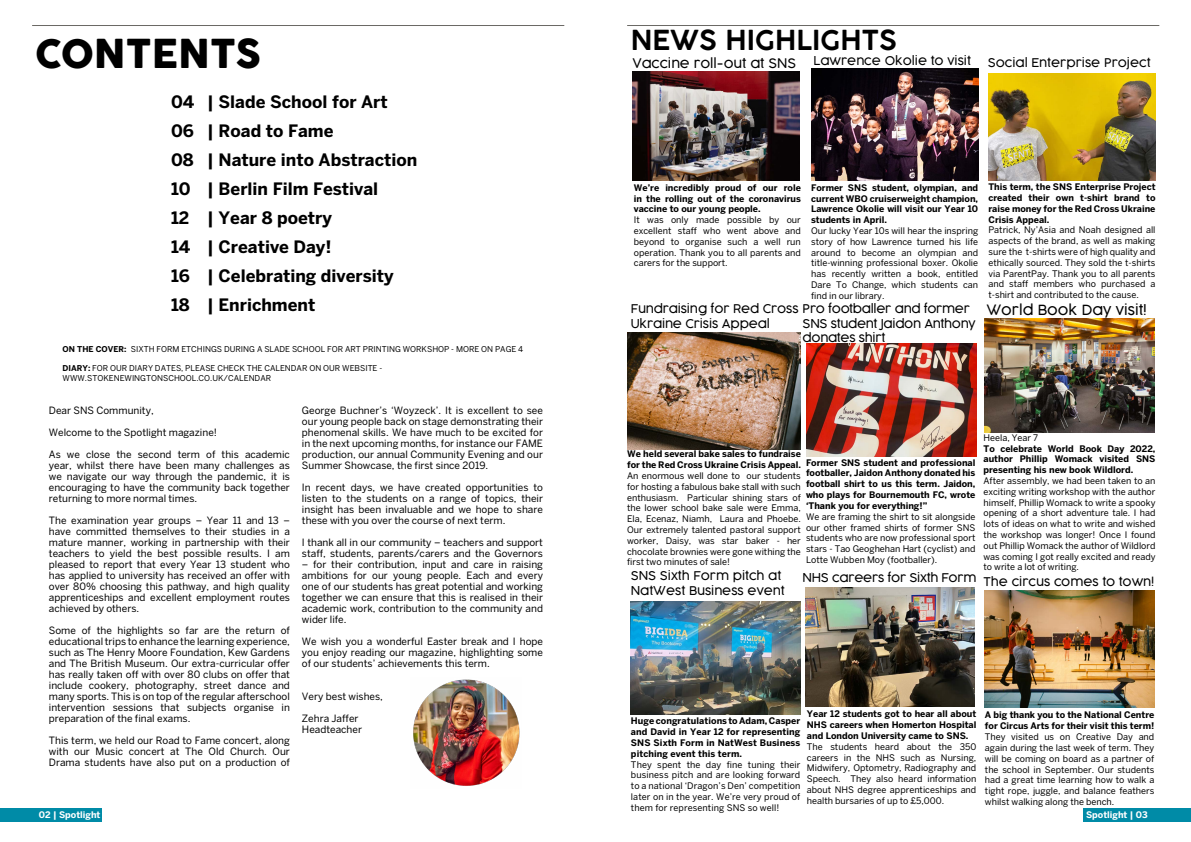
<style>
.page{position:relative;width:1191px;height:842px;background:#fff}
.page>*{position:absolute;margin:0;border:0;box-sizing:border-box;transform-origin:0 0}
.t1{font:39px "Cocogoose";color:#000}
.t2{font:600 27px "COCOGOOSE";color:#000}
.t3{font:700 17px/29px "Benton Sans";color:#000}
.t4{font:300 14px "Cocogoose";color:#000}
.t5{font:300 13px "Cocogoose";color:#000}
.t6{font:300 12px/14.4px "Cocogoose";letter-spacing:-.01em;color:#000}
.t7{font:10px/11px "Benton Sans";color:#000;text-align:justify}
.t8{font:9px/10.8px "Benton Sans";color:#000;text-align:justify}
.t9{font:700 9px/10.8px "Benton Sans";color:#000;text-align:justify}
.t10{font:700 9px "Benton Sans";color:#fff}
.t11{font:8px/9.6px "Benton Sans";color:#000}
.s1{font-weight:700}
</style>
<div class="page">
<hr style="left:32px;top:25px;width:532px;height:1px;background:#6a6864">
<hr style="left:627px;top:25px;width:532px;height:1px;background:#6a6864">
<div style="left:0;top:809px;width:102px;height:13px;background:#008ba7"></div>
<div style="left:1083px;top:809px;width:108px;height:13px;background:#008ba7"></div>
<img style="left:413px;top:679px;width:107px;height:107px">
<img style="left:632px;top:72px;width:167px;height:109px">
<img style="left:811px;top:68px;width:167px;height:113px">
<img style="left:806px;top:344px;width:170px;height:113px">
<img style="left:627px;top:333px;width:173px;height:116px">
<img style="left:988px;top:73px;width:167px;height:108px">
<img style="left:985px;top:319px;width:169px;height:113px">
<img style="left:805px;top:588px;width:169px;height:119px">
<img style="left:631px;top:601px;width:169px;height:113px">
<img style="left:984px;top:590px;width:170px;height:118px">
<h1 class="t1" style="left:35px;top:27px;width:227px">CONTENTS</h1>
<h3 class="t3" style="left:171px;top:87px;width:248px">04 | Slade School for Art<br>06 | Road to Fame<br>08 | Nature into Abstraction<br>10 | Berlin Film Festival<br>12 | Year 8 poetry<br>14 | Creative Day!<br>16 | Celebrating diversity<br>18 | Enrichment</h3>
<p class="t11" style="left:63px;top:344px;width:462px"><span class="s1">ON THE COVER:</span> SIXTH FORM ETCHINGS DURING A SLADE SCHOOL FOR ART PRINTING WORKSHOP - MORE ON PAGE 4</p>
<p class="t11" style="left:63px;top:363px;width:321px"><span class="s1">DIARY:</span> FOR OUR DIARY DATES, PLEASE CHECK THE CALENDAR ON OUR WEBSITE -<br>WWW.STOKENEWINGTONSCHOOL.CO.UK/CALENDAR</p>
<h2 class="t2" style="left:630px;top:22px;width:268px">NEWS HIGHLIGHTS</h2>
<h3 class="t5" style="left:632px;top:54px;width:165px">Vaccine roll-out at SNS</h3>
<p class="t6" style="left:813px;top:54px;width:159px">Lawrence Okolie to visit</p>
<p class="t6" style="left:987px;top:55px;width:164px">Social Enterprise Project</p>
<p class="t9" style="left:634px;top:182px;width:168px">We’re incredibly proud of our role in the rolling out of the coronavirus vaccine to our young people.</p>
<p class="t8" style="left:634px;top:214px;width:168px">It was only made possible by our excellent staff who went above and beyond to organise such a well run operation. Thank you to all parents and carers for the support.</p>
<p class="t9" style="left:811px;top:182px;width:168px">Former SNS student, olympian, and current WBO cruiserweight champion, Lawrence Okolie will visit our Year 10 students in April.</p>
<p class="t8" style="left:811px;top:225px;width:168px">Our lucky Year 10s will hear the inspring story of how Lawrence turned his life around to become an olympian and title-winning professional boxer. Okolie has recently written a book, entitled Dare To Change, which students can find in our library.</p>
<p class="t6" style="left:630px;top:301px;width:341px">Fundraising for Red Cross Pro footballer and former<br>Ukraine Crisis Appeal</p>
<p class="t6" style="left:802px;top:316px;width:174px">SNS student Jaidon Anthony donates shirt</p>
<p class="t9" style="left:988px;top:181px;width:168px">This term, the SNS Enterprise Project created their own t-shirt brand to raise money for the Red Cross Ukraine Crisis Appeal.</p>
<p class="t8" style="left:988px;top:225px;width:168px">Patrick, Ny’Asia and Noah designed all aspects of the brand, as well as making sure the t-shirts were of high quality and ethically sourced. They sold the t-shirts via ParentPay. Thank you to all parents and staff members who purchased a t-shirt and contributed to the cause.</p>
<h3 class="t4" style="left:986px;top:300px;width:163px">World Book Day visit!</h3>
<p class="t7" style="left:49px;top:405px;width:106px">Dear SNS Community,</p>
<p class="t7" style="left:49px;top:427px;width:170px">Welcome to the Spotlight magazine!</p>
<p class="t7" style="left:49px;top:449px;width:242px">As we close the second term of this academic year, whilst there have been many challenges as we navigate our way through the pandemic, it is encouraging to have the community back together returning to more normal times.</p>
<p class="t7" style="left:49px;top:515px;width:242px">The examination year groups – Year 11 and 13 – have committed themselves to their studies in a mature manner, working in partnership with their teachers to yield the best possible results. I am pleased to report that every Year 13 student who has applied to university has received an offer with over 80% choosing this pathway, and high quality apprenticeships and excellent employment routes achieved by others.</p>
<p class="t7" style="left:49px;top:625px;width:242px">Some of the highlights so far are the return of educational trips to enhance the learning experience, such as The Henry Moore Foundation, Kew Gardens and The British Museum. Our extra-curricular offer has really taken off with over 80 clubs on offer that include cookery, photography, street dance and many sports. This is on top of the regular afterschool intervention sessions that subjects organise in preparation of the final exams.</p>
<p class="t7" style="left:49px;top:735px;width:242px">This term, we held our Road to Fame concert, along with our Music concert at The Old Church. Our Drama students have also put on a production of</p>
<p class="t7" style="left:302px;top:405px;width:242px">George Buchner’s ‘Woyzeck’. It is excellent to see our young people back on stage demonstrating their phenomenal skills. We have much to be excited for in the next upcoming months, for instance our FAME production, our annual Community Evening and our Summer Showcase, the first since 2019.</p>
<p class="t7" style="left:302px;top:482px;width:242px">In recent days, we have created opportunities to listen to the students on a range of topics, their insight has been invaluable and we hope to share these with you over the course of next term.</p>
<p class="t7" style="left:302px;top:537px;width:242px">I thank all in our community – teachers and support staff, students, parents/carers and the Governors</p>
<p class="t7" style="left:302px;top:559px;width:242px">– for their contribution, input and care in raising ambitions for our young people. Each and every one of our students has great potential and working together we can ensure that this is realised in their academic work, contribution to the community and wider life.</p>
<p class="t7" style="left:302px;top:636px;width:242px">We wish you a wonderful Easter break and I hope you enjoy reading our magazine, highlighting some of our students’ achievements this term.</p>
<p class="t7" style="left:302px;top:691px;width:82px">Very best wishes,</p>
<p class="t7" style="left:302px;top:713px;width:62px">Zehra Jaffer<br>Headteacher</p>
<p class="t8" style="left:983px;top:432px;width:56px">Heela, Year 7</p>
<p class="t9" style="left:983px;top:443px;width:173px">To celebrate World Book Day 2022, author Phillip Womack visited SNS presenting his new book Wildlord.</p>
<p class="t8" style="left:983px;top:475px;width:173px">After assembly, we had been taken to an exciting writing workshop with the author himself, Phillip Womack to write a spooky opening of a short adventure tale. I had lots of ideas on what to write and wished the workshop was longer! Once I found out Phillip Womack the author of Wildlord was coming I got really excited and ready to write a lot of writing.</p>
<p class="t9" style="left:627px;top:449px;width:175px">We held several bake sales to fundraise for the Red Cross Ukraine Crisis Appeal.</p>
<p class="t8" style="left:627px;top:470px;width:175px">An enormous well done to our students for hosting a fabulous bake stall with such enthusiasm. Particular shining stars of the lower school bake sale were Emma, Ela, Ecenaz, Niamh, Laura and Phoebe.<br>Our extremely talented pastoral support worker, Daisy, was star baker - her chocolate brownies were gone withing the first two minutes of sale!</p>
<p class="t9" style="left:806px;top:457px;width:171px">Former SNS student and professional footballer, Jaidon Anthony donated his football shirt to us this term. Jaidon, who plays for Bournemouth FC, wrote ‘Thank you for everything!”</p>
<p class="t8" style="left:806px;top:511px;width:171px">We are framing the shirt to sit alongside our other framed shirts of former SNS students who are now professional sport stars - Tao Geoghehan Hart (cyclist) and Lotte Wubben Moy (footballer).</p>
<p class="t6" style="left:630px;top:568px;width:155px">SNS Sixth Form pitch at<br>NatWest Business event</p>
<p class="t6" style="left:802px;top:570px;width:175px">NHS careers for Sixth Form</p>
<p class="t6" style="left:983px;top:574px;width:173px">The circus comes to town!</p>
<p class="t9" style="left:807px;top:708px;width:171px">Year 12 students got to hear all about NHS careers when Homerton Hospital and London University came to SNS.</p>
<p class="t8" style="left:807px;top:741px;width:171px">The students heard about the 350 careers in the NHS such as Nursing, Midwifery, Optometry, Radiography and Speech. They also heard information about NHS degree apprenticeships and health bursaries of up to £5,000.</p>
<p class="t9" style="left:985px;top:710px;width:171px">A big thank you to the National Centre for Circus Arts for their visit this term!</p>
<p class="t8" style="left:985px;top:731px;width:171px">They visited us on Creative Day and again during the last week of term. They will be coming on board as a partner of the school in September. Our students had a great time learning how to walk a tight rope, juggle, and balance feathers whilst walking along the bench.</p>
<p class="t9" style="left:631px;top:716px;width:171px">Huge congratulations to Adam, Casper and David in Year 12 for representing SNS Sixth Form in NatWest Business pitching event this term.</p>
<p class="t8" style="left:631px;top:759px;width:171px">They spent the day fine tuning their business pitch and are looking forward to a national ‘Dragon’s Den’ competition later on in the year. We’re very proud of them for representing SNS so well!</p>
<p class="t10" style="left:39px;top:810px;width:63px">02 | Spotlight</p>
<p class="t10" style="left:1086px;top:809px;width:63px">Spotlight | 03</p>
</div>
